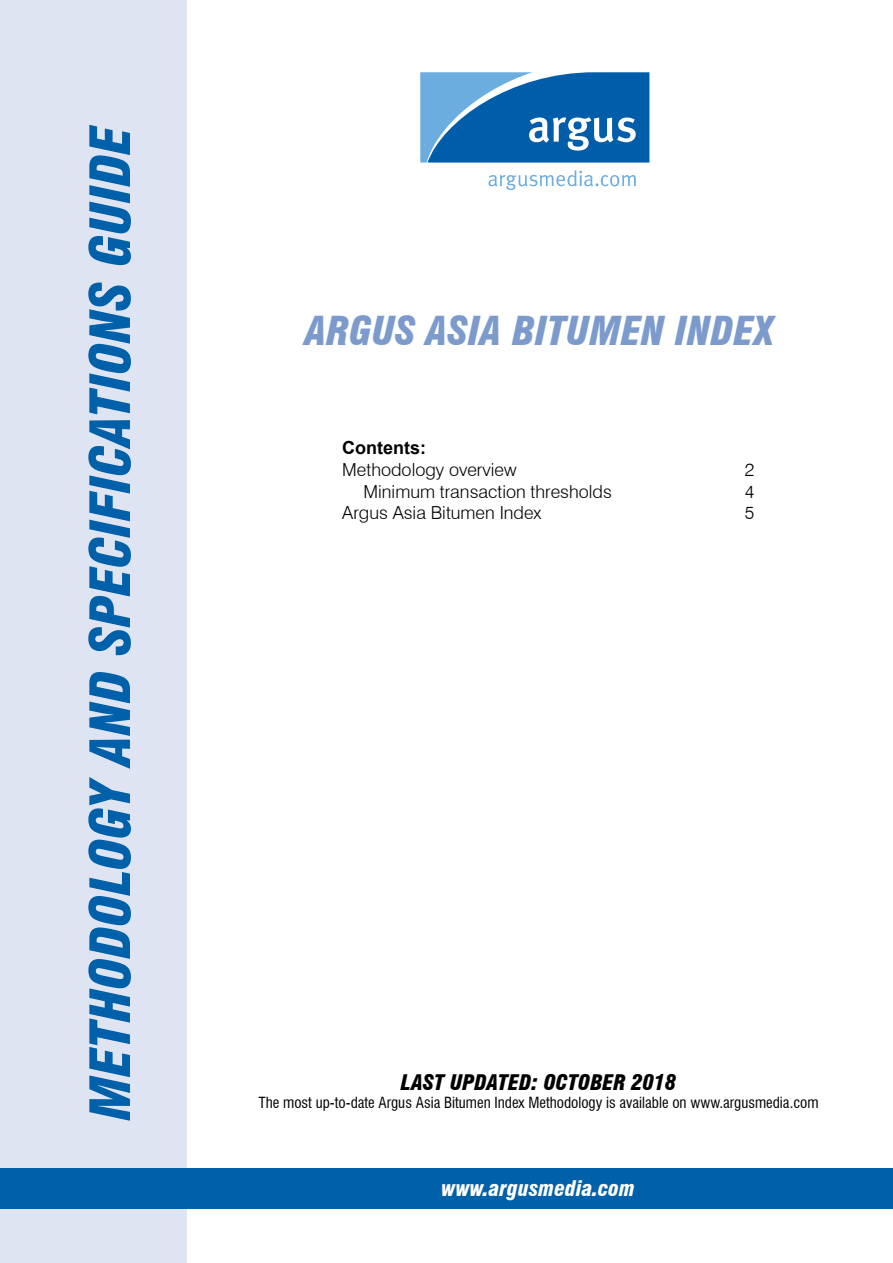
<style>
.page{position:relative;width:893px;height:1263px;background:#fff}
.page>*{position:absolute;margin:0;border:0;box-sizing:border-box;transform-origin:0 0}
.t1{font:italic 900 condensed 54px "Swiss 721 BT";color:#0060a9}
.t2{font:italic 900 condensed 39px "Swiss 721 BT";color:#7c9bcc}
.t3{font:italic 900 condensed 21px "Swiss 721 BT";color:#000}
.t4{font:italic 900 condensed 21px "Swiss 721 BT";color:#fff}
.t5{font:300 18px "Swiss 721 BT";color:#000}
.t6{font:700 18px "Arial";color:#000}
.t7{font:condensed 15px "Swiss 721 BT";color:#000}
</style>
<div class="page">
<div style="left:0;top:0;width:186px;height:1263px;background:#dfe4f2"></div>
<div style="left:0;top:1168px;width:893px;height:41px;background:#0060a9"></div>
<svg style="left:420px;top:72px;width:229px;height:91px;background:#327ebd"></svg>
<svg style="left:488px;top:170px;width:148px;height:20px"></svg>
<h1 class="t1" style="left:78px;top:1120px;width:997px;rotate:-90deg">METHODOLOGY AND SPECIFICATIONS GUIDE</h1>
<h2 class="t2" style="left:305px;top:307px;width:471px">ARG US ASIA BITUMEN INDEX</h2>
<p class="t6" style="left:342px;top:436px;width:85px">Contents:</p>
<p class="t5" style="left:342px;top:459px;width:176px">Methodology overview</p>
<p class="t5" style="left:745px;top:459px;width:11px">2</p>
<p class="t5" style="left:364px;top:480px;width:250px">Minimum transaction thresholds</p>
<p class="t5" style="left:745px;top:480px;width:11px">4</p>
<p class="t5" style="left:342px;top:502px;width:201px">Argus Asia Bitumen Index</p>
<p class="t5" style="left:745px;top:502px;width:11px">5</p>
<h3 class="t3" style="left:401px;top:1070px;width:277px">LAST UPDATED: OCTOBER 2018</h3>
<p class="t7" style="left:258px;top:1094px;width:562px">The most up-to-date Argus Asia Bitumen Index Methodology is available on www.argusmedia.com</p>
<h3 class="t4" style="left:441px;top:1176px;width:195px">WWW.ARGUSMEDIA.COM</h3>
</div>
